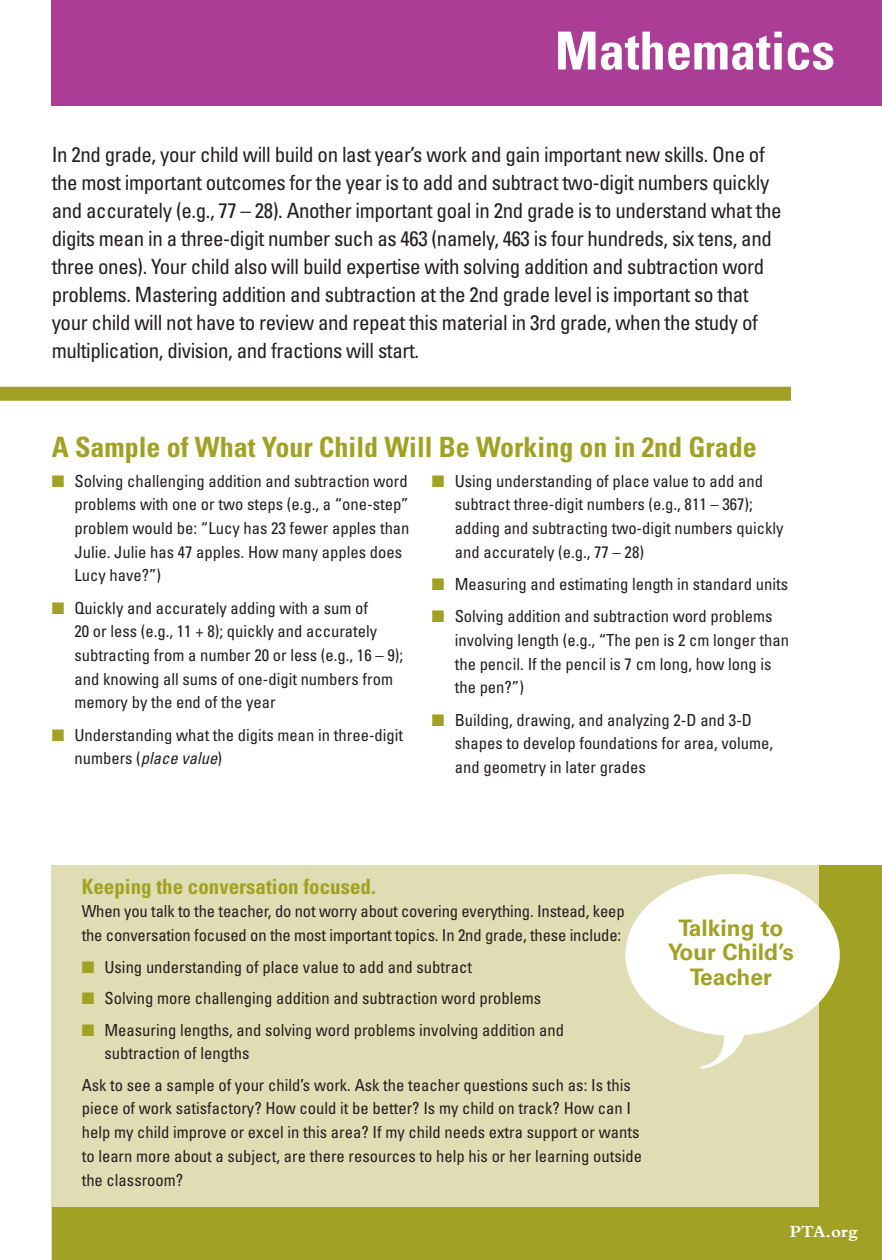
<style>
.page{position:relative;width:882px;height:1260px;background:#fff}
.page>*{position:absolute;margin:0;border:0;box-sizing:border-box;transform-origin:0 0}
.t1{font:700 condensed 52.5px "Univers LT Std";color:#fff}
.t2{font:700 condensed 28px "Univers LT Std";color:#a1a123}
.t3{font:700 22.75px/24.5px "Univers LT Std";color:#a1a123;text-align:center}
.t4{font:condensed 21px/28px "Univers LT Std";letter-spacing:-.02em;color:#231f20}
.t5{font:700 condensed 21px "Univers LT Std";color:#a1a123}
.t6{font:700 17.5px "Bembo Std";color:#fff}
.t7{font:condensed 16.62px/23.6px "Univers LT Std";color:#231f20}
.s1{color:#a1a123}
.s2{font-style:italic}
</style>
<div class="page">
<div style="left:52px;top:865px;width:830px;height:395px;background:#dfddb3"></div>
<div style="left:820px;top:865px;width:62px;height:395px;background:#a1a123"></div>
<div style="left:52px;top:1208px;width:771px;height:52px;background:#a1a123"></div>
<div style="left:52px;top:0;width:830px;height:105px;background:#ac3d96"></div>
<div style="left:0;top:387px;width:791px;height:14px;background:#a1a123"></div>
<div style="left:625px;top:874px;width:215px;height:162px;background:#fff;border-radius:50%"></div>
<svg style="left:690px;top:1029px;width:55px;height:40px"></svg>
<p class="t1" style="left:555px;top:19px;width:281px">Mathematics</p>
<p class="t4" style="left:52px;top:140px;width:732px">In 2nd grade, your child will build on last year’s work and gain important new skills. One of the most important outcomes for the year is to add and subtract two-digit numbers quickly and accurately (e.g., 77 – 28). Another important goal in 2nd grade is to understand what the digits mean in a three-digit number such as 463 (namely, 463 is four hundreds, six tens, and three ones). Your child also will build expertise with solving addition and subtraction word problems. Mastering addition and subtraction at the 2nd grade level is important so that your child will not have to review and repeat this material in 3rd grade, when the study of multiplication, division, and fractions will start.</p>
<p class="t2" style="left:52px;top:430px;width:707px">A Sample of What Your Child Will Be Working on in 2nd Grade</p>
<p class="t7" style="left:74px;top:469px;width:337px;text-indent:-23px"><span class="s1">■</span> Solving challenging addition and subtraction word problems with one or two steps (e.g., a “one-step” problem would be: “Lucy has 23 fewer apples than Julie. Julie has 47 apples. How many apples does Lucy have?”)</p>
<p class="t7" style="left:74px;top:596px;width:330px;text-indent:-23px"><span class="s1">■</span> Quickly and accurately adding with a sum of<br>20 or less (e.g., 11 + 8); quickly and accurately subtracting from a number 20 or less (e.g., 16 – 9); and knowing all sums of one-digit numbers from memory by the end of the year</p>
<p class="t7" style="left:74px;top:723px;width:330px;text-indent:-23px"><span class="s1">■</span> Understanding what the digits mean in three-digit numbers (<span class="s2">place value</span>)</p>
<p class="t7" style="left:455px;top:469px;width:330px;text-indent:-23px"><span class="s1">■</span> Using understanding of place value to add and subtract three-digit numbers (e.g., 811 – 367); adding and subtracting two-digit numbers quickly and accurately (e.g., 77 – 28)</p>
<p class="t7" style="left:432px;top:572px;width:358px"><span class="s1">■</span> Measuring and estimating length in standard units</p>
<p class="t7" style="left:455px;top:605px;width:336px;text-indent:-23px"><span class="s1">■</span> Solving addition and subtraction word problems involving length (e.g., “The pen is 2 cm longer than the pencil. If the pencil is 7 cm long, how long is the pen?”)</p>
<p class="t7" style="left:455px;top:708px;width:320px;text-indent:-23px"><span class="s1">■</span> Building, drawing, and analyzing 2-D and 3-D shapes to develop foundations for area, volume, and geometry in later grades</p>
<p class="t5" style="left:82px;top:874px;width:295px">Keeping the conversation focused.</p>
<p class="t7" style="left:82px;top:900px;width:544px">When you talk to the teacher, do not worry about covering everything. Instead, keep the conversation focused on the most important topics. In 2nd grade, these include:</p>
<p class="t7" style="left:82px;top:955px;width:392px"><span class="s1">■</span> Using understanding of place value to add and subtract</p>
<p class="t7" style="left:82px;top:986px;width:461px"><span class="s1">■</span> Solving more challenging addition and subtraction word problems</p>
<p class="t7" style="left:104px;top:1018px;width:461px;text-indent:-23px"><span class="s1">■</span> Measuring lengths, and solving word problems involving addition and subtraction of lengths</p>
<p class="t7" style="left:82px;top:1073px;width:562px">Ask to see a sample of your child’s work. Ask the teacher questions such as: Is this piece of work satisfactory? How could it be better? Is my child on track? How can I help my child improve or excel in this area? If my child needs extra support or wants to learn more about a subject, are there resources to help his or her learning outside the classroom?</p>
<p class="t3" style="left:668px;top:915px;width:128px">Talking to<br>Your Child’s<br>Teacher</p>
<p class="t6" style="left:790px;top:1222px;width:69px">PTA.org</p>
</div>
